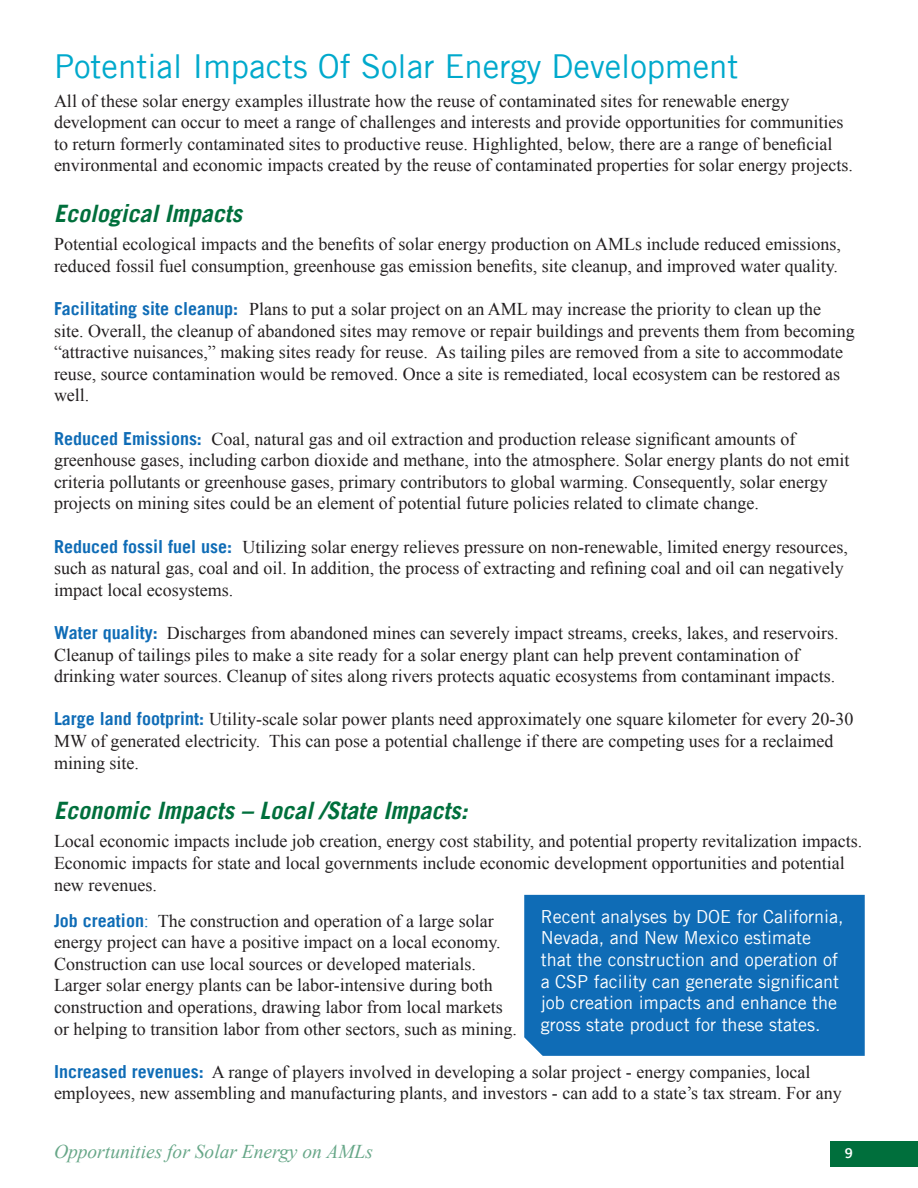
<style>
.page{position:relative;width:918px;height:1188px;background:#fff}
.page>*{position:absolute;margin:0;border:0;box-sizing:border-box;transform-origin:0 0}
.t1{font:33px "Trade Gothic LT";color:#00a9cc}
.t2{font:italic 700 24px "Trade Gothic LT";color:#006f3c}
.t3{font:italic 19.5px "Times New Roman";color:#67a788}
.t4{font:18px/21.6px "Times New Roman";color:#231f20}
.t5{font:18px/21.6px "Trade Gothic LT";color:#fff}
.t6{font:13.5px "Trade Gothic LT Bold Two";color:#fff}
.s1{font-family:"Trade Gothic LT";font-weight:700;color:#0f6cb6}
.s2{color:#0f6cb6}
</style>
<div class="page">
<div style="left:830px;top:1142px;width:88px;height:25px;background:#006f3c"></div>
<div style="left:524px;top:895px;width:341px;height:161px;background:#0f6cb6"></div>
<svg style="left:524px;top:1037px;width:19px;height:19px"></svg>
<p class="t1" style="left:54px;top:46px;width:686px">Potential Impacts Of Solar Energy Development</p>
<p class="t4" style="left:54px;top:90px;width:800px">All of these solar energy examples illustrate how the reuse of contaminated sites for renewable energy development can occur to meet a range of challenges and interests and provide opportunities for communities to return formerly contaminated sites to productive reuse. Highlighted, below, there are a range of beneficial environmental and economic impacts created by the reuse of contaminated properties for solar energy projects.</p>
<p class="t2" style="left:54px;top:199px;width:190px">Ecological Impacts</p>
<p class="t4" style="left:54px;top:233px;width:788px">Potential ecological impacts and the benefits of solar energy production on AMLs include reduced emissions, reduced fossil fuel consumption, greenhouse gas emission benefits, site cleanup, and improved water quality.</p>
<p class="t4" style="left:54px;top:298px;width:802px"><span class="s1">Facilitating site cleanup:</span> Plans to put a solar project on an AML may increase the priority to clean up the site. Overall, the cleanup of abandoned sites may remove or repair buildings and prevents them from becoming “attractive nuisances,” making sites ready for reuse. As tailing piles are removed from a site to accommodate reuse, source contamination would be removed. Once a site is remediated, local ecosystem can be restored as well.</p>
<p class="t4" style="left:54px;top:427px;width:797px"><span class="s1">Reduced Emissions:</span> Coal, natural gas and oil extraction and production release significant amounts of greenhouse gases, including carbon dioxide and methane, into the atmosphere. Solar energy plants do not emit criteria pollutants or greenhouse gases, primary contributors to global warming. Consequently, solar energy projects on mining sites could be an element of potential future policies related to climate change.</p>
<p class="t4" style="left:54px;top:535px;width:796px"><span class="s1">Reduced fossil fuel use:</span> Utilizing solar energy relieves pressure on non-renewable, limited energy resources, such as natural gas, coal and oil. In addition, the process of extracting and refining coal and oil can negatively impact local ecosystems.</p>
<p class="t4" style="left:54px;top:622px;width:786px"><span class="s1">Water quality:</span> Discharges from abandoned mines can severely impact streams, creeks, lakes, and reservoirs.<br>Cleanup of tailings piles to make a site ready for a solar energy plant can help prevent contamination of drinking water sources. Cleanup of sites along rivers protects aquatic ecosystems from contaminant impacts.</p>
<p class="t4" style="left:54px;top:708px;width:801px"><span class="s1">Large land footprint:</span> Utility-scale solar power plants need approximately one square kilometer for every 20-30<br>MW of generated electricity. This can pose a potential challenge if there are competing uses for a reclaimed mining site.</p>
<p class="t2" style="left:54px;top:796px;width:415px">Economic Impacts – Local /State Impacts:</p>
<p class="t4" style="left:54px;top:830px;width:810px">Local economic impacts include job creation, energy cost stability, and potential property revitalization impacts.<br>Economic impacts for state and local governments include economic development opportunities and potential new revenues.</p>
<p class="t4" style="left:54px;top:909px;width:464px"><span class="s1">Job creation</span><span class="s2">:</span> The construction and operation of a large solar energy project can have a positive impact on a local economy.<br>Construction can use local sources or developed materials.<br>Larger solar energy plants can be labor-intensive during both construction and operations, drawing labor from local markets or helping to transition labor from other sectors, such as mining.</p>
<p class="t4" style="left:54px;top:1061px;width:789px"><span class="s1">Increased revenues:</span> A range of players involved in developing a solar project - energy companies, local employees, new assembling and manufacturing plants, and investors - can add to a state’s tax stream. For any</p>
<p class="t5" style="left:541px;top:905px;width:304px">Recent analyses by DOE for California, Nevada, and New Mexico estimate that the construction and operation of a CSP facility can generate significant job creation impacts and enhance the gross state product for these states.</p>
<p class="t3" style="left:54px;top:1138px;width:321px">Opportunities for Solar Energy on AMLs</p>
<p class="t6" style="left:845px;top:1145px;width:10px">9</p>
</div>
